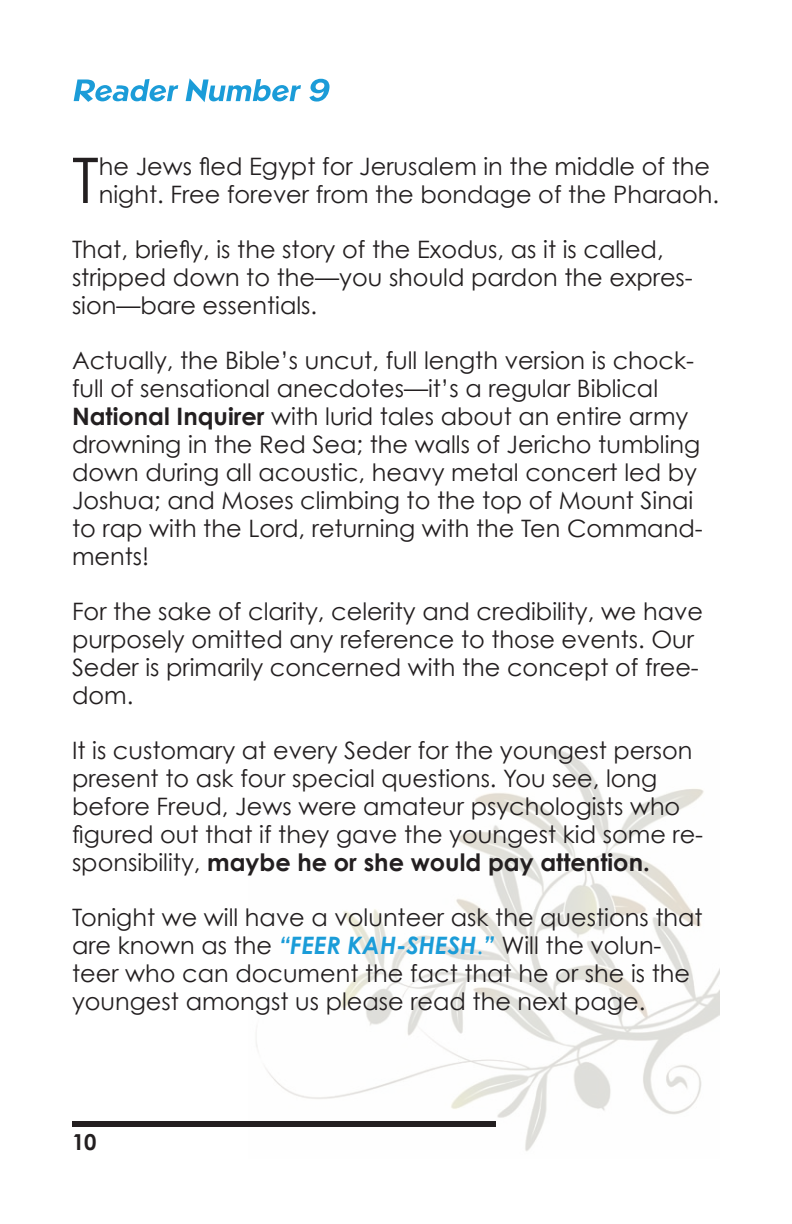
<style>
.page{position:relative;width:792px;height:1224px;background:#fff}
.page>*{position:absolute;margin:0;border:0;box-sizing:border-box;transform-origin:0 0}
.t1{font:63px "Century Gothic";color:#231f20}
.t2{font:24px/28px "Century Gothic";color:#231f20}
.t3{font:700 22px "Century Gothic";color:#231f20}
.s1{font-weight:700}
.s2{font-weight:700;font-style:italic;color:#1b9cd8}
.s3{color:#1b9cd8}
</style>
<div class="page">
<img style="left:256px;top:748px;width:463px;height:403px">
<div style="left:72px;top:1121px;width:424px;height:6px;background:#231f20"></div>
<svg style="left:74px;top:78px;width:256px;height:24px"></svg>
<h1 class="t1" style="left:72px;top:142px;width:28px">T</h1>
<p class="t2" style="left:99px;top:152px;width:622px">he Jews fled Egypt for Jerusalem in the middle of the night. Free forever from the bondage of the Pharaoh.</p>
<p class="t2" style="left:72px;top:235px;width:622px">That, briefly, is the story of the Exodus, as it is called, stripped down to the—you should pardon the expres&shy;sion—bare essentials.</p>
<p class="t2" style="left:72px;top:346px;width:632px">Actually, the Bible’s uncut, full length version is chock&shy;full of sensational anecdotes—it’s a regular Biblical <span class="s1">National Inquirer</span> with lurid tales about an entire army drowning in the Red Sea; the walls of Jericho tumbling down during all acoustic, heavy metal concert led by Joshua; and Moses climbing to the top of Mount Sinai to rap with the Lord, returning with the Ten Command&shy;ments!</p>
<p class="t2" style="left:72px;top:597px;width:633px">For the sake of clarity, celerity and credibility, we have purposely omitted any reference to those events. Our Seder is primarily concerned with the concept of free&shy;dom.</p>
<p class="t2" style="left:72px;top:736px;width:633px">It is customary at every Seder for the youngest person present to ask four special questions. You see, long before Freud, Jews were amateur psychologists who figured out that if they gave the youngest kid some re&shy;sponsibility, <span class="s1">maybe he or she would pay attention.</span></p>
<p class="t2" style="left:72px;top:903px;width:632px">Tonight we will have a volunteer ask the questions that are known as the <span class="s2">“FEER KAH-SHESH</span><span class="s3">.</span><span class="s2">”</span> Will the volun&shy;teer who can document the fact that he or she is the youngest amongst us please read the next page.</p>
<p class="t3" style="left:72px;top:1128px;width:26px">10</p>
</div>
